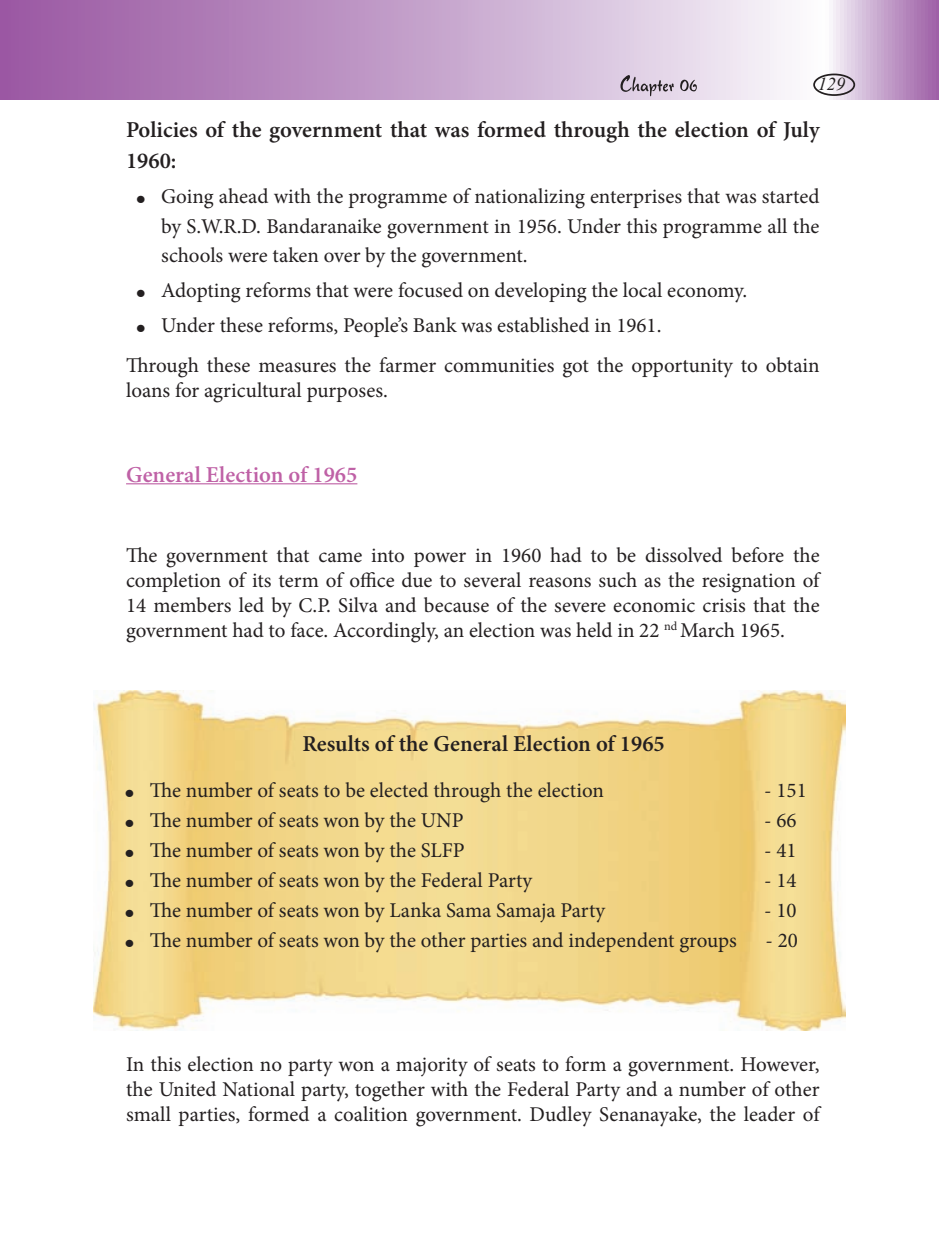
<style>
.page{position:relative;width:939px;height:1247px;background:#fff}
.page>*{position:absolute;margin:0;border:0;box-sizing:border-box;transform-origin:0 0}
.t1{font:600 22.75px/31.5px "Minion Pro";color:#231f20}
.t2{font:600 22.75px "Minion Pro";color:#bf61a6}
.t3{font:22.75px "Vijaya";color:#231f20}
.t4{font:21px/25.2px "Minion Pro";color:#231f20;text-align:justify}
.s1{font-family:"FM Abhaya"}
</style>
<div class="page">
<svg style="left:0;top:0;width:938px;height:99px;background:#c6a3cc"></svg>
<svg style="left:620px;top:75px;width:76px;height:21px;background:#beb2c1"></svg>
<div style="left:813px;top:74px;width:42px;height:22px;border:2px solid #231f20;border-radius:50%"></div>
<hr style="left:126px;top:483px;width:231px;height:1px;background:#bf61a6">
<img style="left:94px;top:690px;width:751px;height:340px">
<p class="t3" style="left:817px;top:65px;width:29px">129</p>
<p class="t1" style="left:126px;top:113px;width:695px">Policies of the government that was formed through the election of July<br>1960:</p>
<p class="t4" style="left:161px;top:181px;width:659px;line-height:29.8px;text-indent:-25px"><span class="s1">²</span> Going ahead with the programme of nationalizing enterprises that was started by S.W.R.D. Bandaranaike government in 1956. Under this programme all the schools were taken over by the government.</p>
<p class="t4" style="left:136px;top:273px;width:612px;line-height:34.6px"><span class="s1">²</span> Adopting reforms that were focused on developing the local economy.<br><span class="s1">²</span> Under these reforms, People’s Bank was established in 1961.</p>
<p class="t4" style="left:126px;top:353px;width:695px">Through these measures the farmer communities got the opportunity to obtain loans for agricultural purposes.</p>
<p class="t2" style="left:126px;top:458px;width:233px">General Election of 1965</p>
<p class="t4" style="left:126px;top:542px;width:695px">The government that came into power in 1960 had to be dissolved before the completion of its term of office due to several reasons such as the resignation of 14 members led by C.P. Silva and because of the severe economic crisis that the government had to face. Accordingly, an election was held in 22 <sup>nd</sup> March 1965.</p>
<p class="t1" style="left:302px;top:728px;width:364px">Results of the General Election of 1965</p>
<p class="t4" style="left:125px;top:777px;width:480px"><span class="s1">²</span> The number of seats to be elected through the election</p>
<p class="t4" style="left:764px;top:777px;width:44px">- 151</p>
<p class="t4" style="left:125px;top:807px;width:340px"><span class="s1">²</span> The number of seats won by the UNP</p>
<p class="t4" style="left:764px;top:807px;width:34px">- 66</p>
<p class="t4" style="left:125px;top:837px;width:341px"><span class="s1">²</span> The number of seats won by the SLFP</p>
<p class="t4" style="left:764px;top:837px;width:34px">- 41</p>
<p class="t4" style="left:125px;top:868px;width:408px"><span class="s1">²</span> The number of seats won by the Federal Party</p>
<p class="t4" style="left:764px;top:868px;width:34px">- 14</p>
<p class="t4" style="left:125px;top:898px;width:481px"><span class="s1">²</span> The number of seats won by Lanka Sama Samaja Party</p>
<p class="t4" style="left:764px;top:898px;width:34px">- 10</p>
<p class="t4" style="left:125px;top:928px;width:613px"><span class="s1">²</span> The number of seats won by the other parties and independent groups</p>
<p class="t4" style="left:765px;top:928px;width:34px">- 20</p>
<p class="t4" style="left:126px;top:1051px;width:694px">In this election no party won a majority of seats to form a government. However, the United National party, together with the Federal Party and a number of other small parties, formed a coalition government. Dudley Senanayake, the leader of</p>
</div>
